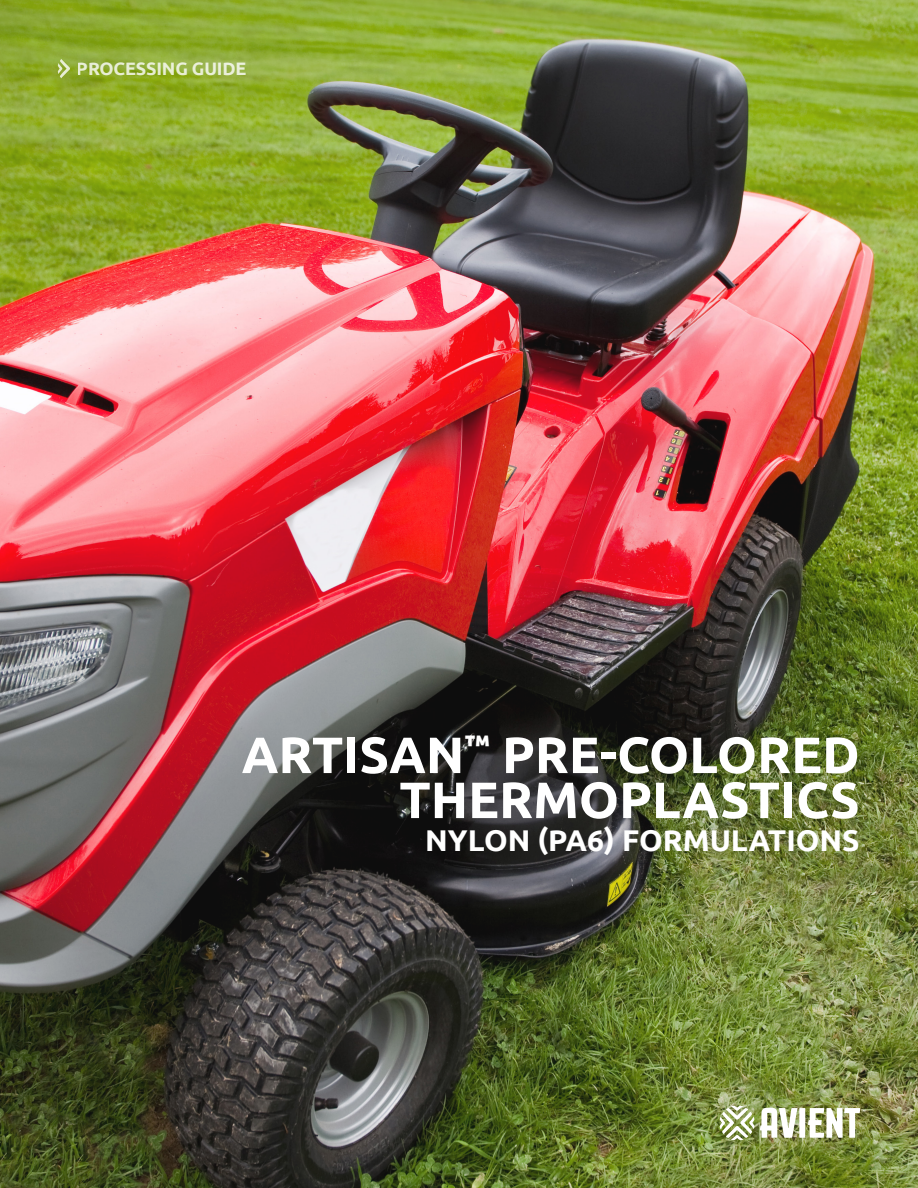
<style>
.page{position:relative;width:918px;height:1188px;background:#fff}
.page>*{position:absolute;margin:0;border:0;box-sizing:border-box;transform-origin:0 0}
.t1{font:700 51px/45px "Ubuntu";color:#fff;text-align:right}
.t2{font:700 30px "Ubuntu";color:#fff}
.t3{font:700 18px "Ubuntu";letter-spacing:-.01em;color:#fff}
</style>
<div class="page">
<img style="left:0;top:0;width:918px;height:1188px">
<svg style="left:58px;top:59px;width:12px;height:19px"></svg>
<img style="left:720px;top:1106px;width:145px;height:34px">
<p class="t3" style="left:77px;top:58px;width:171px">PROCESSING GUIDE</p>
<p class="t1" style="left:242px;top:732px;width:620px">ARTISAN<sup>™</sup> PRE-COLORED<br>THERMOPLASTICS</p>
<p class="t2" style="left:425px;top:822px;width:436px">NYLON (PA6) FORMULATIONS</p>
</div>
